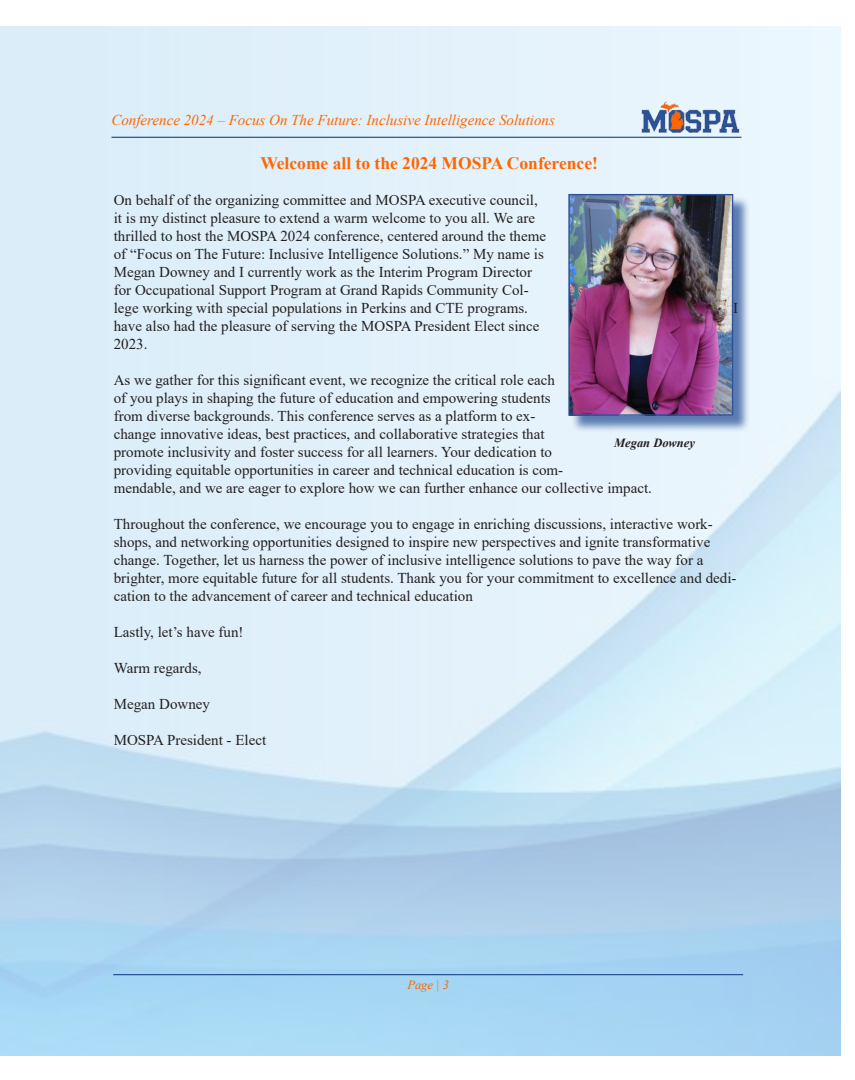
<style>
.page{position:relative;width:855px;height:1080px;background:#fff}
.page>*{position:absolute;margin:0;border:0;box-sizing:border-box;transform-origin:0 0}
.t1{font:700 17.5px "Times New Roman";color:#f60}
.t2{font:15px/18px "Times New Roman";color:#231f20}
.t3{font:italic 15px "Times New Roman";color:#f60}
.t4{font:italic 700 12.5px "Times New Roman";color:#231f20}
.t5{font:italic 12.5px "Times New Roman";color:#f60}
</style>
<div class="page">
<hr style="left:113px;top:974px;width:630px;height:1px;background:#2c5398">
<div style="left:570px;top:196px;width:180px;height:237px;background:#2c5398;opacity:.75"></div>
<img style="left:570px;top:196px;width:161px;height:218px">
<div style="left:568px;top:194px;width:165px;height:222px;border:1px solid #2c5398"></div>
<hr style="left:111px;top:137px;width:630px;height:1px;background:#2c5398">
<img style="left:626px;top:101px;width:133px;height:33px">
<p class="t3" style="left:111px;top:110px;width:445px">Conference 2024 – Focus On The Future: Inclusive Intelligence Solutions</p>
<p class="t1" style="left:260px;top:151px;width:339px">Welcome all to the 2024 MOSPA Conference!</p>
<p class="t2" style="left:114px;top:191px;width:434px">On behalf of the organizing committee and MOSPA executive council, it is my distinct pleasure to extend a warm welcome to you all. We are thrilled to host the MOSPA 2024 conference, centered around the theme of “Focus on The Future: Inclusive Intelligence Solutions.” My name is Megan Downey and I currently work as the Interim Program Director for Occupational Support Program at Grand Rapids Community Col&shy;lege working with special populations in Perkins and CTE programs.</p>
<p class="t2" style="left:733px;top:299px;width:6px">I</p>
<p class="t2" style="left:114px;top:317px;width:427px">have also had the pleasure of serving the MOSPA President Elect since<br>2023.</p>
<p class="t2" style="left:114px;top:371px;width:540px">As we gather for this significant event, we recognize the critical role each<br>of you plays in shaping the future of education and empowering students<br>from diverse backgrounds. This conference serves as a platform to ex-<br>change innovative ideas, best practices, and collaborative strategies that<br>promote inclusivity and foster success for all learners. Your dedication to<br>providing equitable opportunities in career and technical education is com-<br>mendable, and we are eager to explore how we can further enhance our collective impact.</p>
<p class="t2" style="left:114px;top:515px;width:624px">Throughout the conference, we encourage you to engage in enriching discussions, interactive work&shy;shops, and networking opportunities designed to inspire new perspectives and ignite transformative change. Together, let us harness the power of inclusive intelligence solutions to pave the way for a brighter, more equitable future for all students. Thank you for your commitment to excellence and dedi&shy;cation to the advancement of career and technical education</p>
<p class="t2" style="left:114px;top:623px;width:131px">Lastly, let’s have fun!</p>
<p class="t2" style="left:114px;top:659px;width:89px">Warm regards,</p>
<p class="t2" style="left:114px;top:695px;width:98px">Megan Downey</p>
<p class="t2" style="left:114px;top:731px;width:154px">MOSPA President - Elect</p>
<p class="t4" style="left:614px;top:434px;width:82px">Megan Downey</p>
<p class="t5" style="left:407px;top:976px;width:43px">Page | 3</p>
</div>
